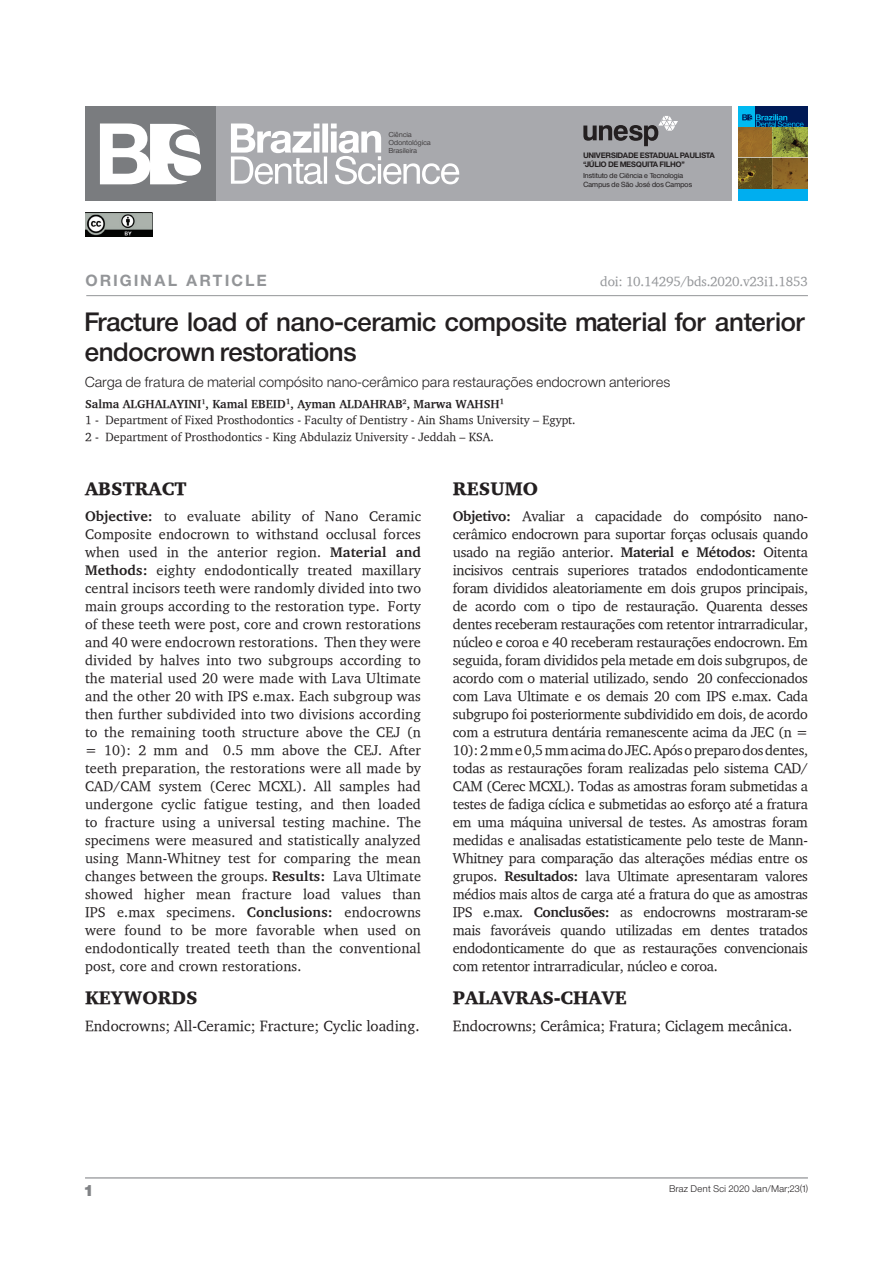
<style>
.page{position:relative;width:893px;height:1263px;background:#fff}
.page>*{position:absolute;margin:0;border:0;box-sizing:border-box;transform-origin:0 0}
.t1{font:24.75px/29.7px "Sh Europa Nr 2 Medium";letter-spacing:.025em;color:#231f20}
.t2{font:900 18.75px "Charter";color:#231f20}
.t3{font:15px "Charter";letter-spacing:-.01em;color:#231f20}
.t4{font:700 15px "Sh Europa Nr 2";letter-spacing:.2em;color:#939598}
.t5{font:15px "Sh Europa Nr 2 Ultra";color:#808285}
.t6{font:14.25px/18px "Charter";letter-spacing:-.005em;color:#231f20;text-align:justify}
.t7{font:13.5px "Sh Europa Nr 2 Light";letter-spacing:.03em;color:#231f20}
.t8{font:13.5px "Charter";letter-spacing:-.015em;color:#939598}
.t9{font:12px/16.5px "Charter";color:#231f20}
.t10{font:9px "Sh Europa Nr 2 Light";letter-spacing:.05em;color:#231f20}
.t11{font:700 7.35px/8.7px "Sh Europa Nr 2";letter-spacing:.025em;color:#231f20}
.t12{font:6.9px/8.2px "Sh Europa Nr 2";letter-spacing:.025em;color:#231f20}
.t13{font:6.75px/8.1px "Sh Europa Nr 2 Light";letter-spacing:.05em;color:#231f20}
.s1{font-weight:700}
</style>
<div class="page">
<hr style="left:85px;top:1177px;width:723px;height:1px;background:#808285">
<hr style="left:86px;top:295px;width:722px;height:1px;background:#939598">
<div style="left:85px;top:106px;width:646px;height:95px;background:#a8a9ad"></div>
<svg style="left:583px;top:116px;width:95px;height:30px"></svg>
<svg style="left:231px;top:123px;width:228px;height:61px"></svg>
<div style="left:85px;top:106px;width:131px;height:95px;background:#7a7c7f"></div>
<svg style="left:100px;top:123px;width:101px;height:61px"></svg>
<img style="left:85px;top:213px;width:67px;height:23px">
<div style="left:738px;top:106px;width:70px;height:21px;background:#001a56"></div>
<div style="left:738px;top:189px;width:70px;height:12px;background:#00aeef"></div>
<div style="left:738px;top:106px;width:16px;height:21px;background:#00baf1"></div>
<svg style="left:742px;top:114px;width:62px;height:13px"></svg>
<img style="left:738px;top:127px;width:70px;height:62px">
<p class="t13" style="left:389px;top:130px;width:43px">Ciência<br>Odontológica<br>Brasileira</p>
<p class="t11" style="left:583px;top:151px;width:133px">UNIVERSIDADE ESTADUAL PAULISTA “JÚLIO DE MESQUITA FILHO”</p>
<p class="t12" style="left:583px;top:172px;width:110px">Instituto de Ciência e Tecnologia<br>Campus de São José dos Campos</p>
<p class="t4" style="left:86px;top:272px;width:182px">ORIGINAL ARTICLE</p>
<h1 class="t1" style="left:85px;top:307px;width:722px">Fracture load of nano-ceramic composite material for anterior endocrown restorations</h1>
<p class="t7" style="left:85px;top:374px;width:587px">Carga de fratura de material compósito nano-cerâmico para restaurações endocrown anteriores</p>
<p class="t9" style="left:85px;top:395px;width:492px"><span class="s1">Salma ALGHALAYINI</span><sup>1</sup><span class="s1">, Kamal EBEID</span><sup>1</sup><span class="s1">, Ayman ALDAHRAB</span><sup>2</sup><span class="s1">, Marwa WAHSH</span><sup>1<br></sup>1 - Department of Fixed Prosthodontics - Faculty of Dentistry - Ain Shams University – Egypt.<br>2 - Department of Prosthodontics - King Abdulaziz University - Jeddah – KSA.</p>
<p class="t8" style="left:600px;top:273px;width:209px">doi: 10.14295/bds.2020.v23i1.1853</p>
<h2 class="t2" style="left:85px;top:476px;width:103px">ABSTRACT</h2>
<p class="t6" style="left:85px;top:507px;width:337px"><span class="s1">Objective:</span> to evaluate ability of Nano Ceramic Composite endocrown to withstand occlusal forces when used in the anterior region. <span class="s1">Material and Methods:</span> eighty endodontically treated maxillary central incisors teeth were randomly divided into two main groups according to the restoration type. Forty of these teeth were post, core and crown restorations and 40 were endocrown restorations. Then they were divided by halves into two subgroups according to the material used 20 were made with Lava Ultimate and the other 20 with IPS e.max. Each subgroup was then further subdivided into two divisions according to the remaining tooth structure above the CEJ (n = 10): 2 mm and 0.5 mm above the CEJ. After teeth preparation, the restorations were all made by CAD/CAM system (Cerec MCXL). All samples had undergone cyclic fatigue testing, and then loaded to fracture using a universal testing machine. The specimens were measured and statistically analyzed using Mann-Whitney test for comparing the mean changes between the groups. <span class="s1">Results:</span> Lava Ultimate showed higher mean fracture load values than IPS e.max specimens. <span class="s1">Conclusions:</span> endocrowns were found to be more favorable when used on endodontically treated teeth than the conventional post, core and crown restorations.</p>
<h2 class="t2" style="left:85px;top:986px;width:114px">KEYWORDS</h2>
<p class="t3" style="left:85px;top:1016px;width:336px">Endocrowns; All-Ceramic; Fracture; Cyclic loading.</p>
<h2 class="t2" style="left:453px;top:476px;width:87px">RESUMO</h2>
<p class="t6" style="left:453px;top:507px;width:357px"><span class="s1">Objetivo:</span> Avaliar a capacidade do compósito nano&shy;cerâmico endocrown para suportar forças oclusais quando usado na região anterior. <span class="s1">Material e Métodos:</span> Oitenta incisivos centrais superiores tratados endodonticamente foram divididos aleatoriamente em dois grupos principais, de acordo com o tipo de restauração. Quarenta desses dentes receberam restaurações com retentor intrarradicular, núcleo e coroa e 40 receberam restaurações endocrown. Em seguida, foram divididos pela metade em dois subgrupos, de acordo com o material utilizado, sendo 20 confeccionados com Lava Ultimate e os demais 20 com IPS e.max. Cada subgrupo foi posteriormente subdividido em dois, de acordo com a estrutura dentária remanescente acima da JEC (n = 10): 2 mm e 0,5 mm acima do JEC. Após o preparo dos dentes, todas as restaurações foram realizadas pelo sistema CAD/ CAM (Cerec MCXL). Todas as amostras foram submetidas a testes de fadiga cíclica e submetidas ao esforço até a fratura em uma máquina universal de testes. As amostras foram medidas e analisadas estatisticamente pelo teste de Mann-Whitney para comparação das alterações médias entre os grupos. <span class="s1">Resultados:</span> lava Ultimate apresentaram valores médios mais altos de carga até a fratura do que as amostras IPS e.max. <span class="s1">Conclusões:</span> as endocrowns mostraram-se mais favoráveis quando utilizadas em dentes tratados endodonticamente do que as restaurações convencionais com retentor intrarradicular, núcleo e coroa.</p>
<h2 class="t2" style="left:453px;top:986px;width:176px">PALAVRAS-CHAVE</h2>
<p class="t3" style="left:453px;top:1016px;width:341px">Endocrowns; Cerâmica; Fratura; Ciclagem mecânica.</p>
<p class="t5" style="left:85px;top:1182px;width:8px">1</p>
<p class="t10" style="left:669px;top:1183px;width:140px">Braz Dent Sci 2020 Jan/Mar;23(1)</p>
</div>
